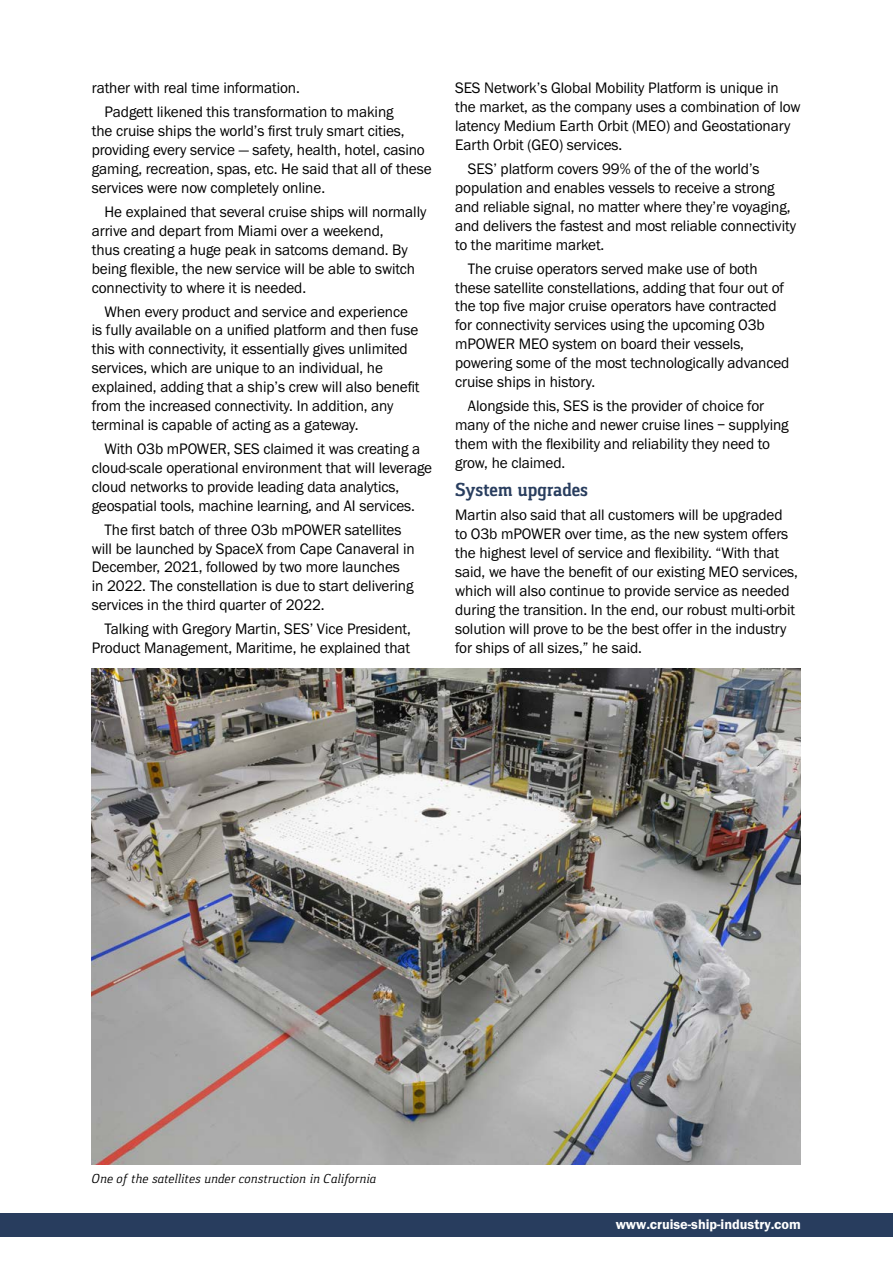
<style>
.page{position:relative;width:893px;height:1263px;background:#fff}
.page>*{position:absolute;margin:0;border:0;box-sizing:border-box;transform-origin:0 0}
.t1{font:700 19.5px "Gaspar";letter-spacing:-.005em;color:#283d5e}
.t2{font:15.75px/18.9px "Franklin Got ITC";letter-spacing:-.005em;color:#000}
.t3{font:600 14.25px "Franklin Got ITC";color:#fff}
.t4{font:italic 13.5px "Gaspar";color:#000}
</style>
<div class="page">
<div style="left:0;top:1213px;width:893px;height:23px;background:#283d5e"></div>
<img style="left:92px;top:668px;width:708px;height:496px">
<p class="t2" style="left:105px;top:76px;width:291px;line-height:24px;text-indent:-13px">rather with real time information.<br>Padgett likened this transformation to making</p>
<p class="t2" style="left:92px;top:122px;width:341px">the cruise ships the world’s first truly smart cities, providing every service — safety, health, hotel, casino gaming, recreation, spas, etc. He said that all of these services were now completely online.</p>
<p class="t2" style="left:92px;top:202px;width:336px;text-indent:13px">He explained that several cruise ships will normally arrive and depart from Miami over a weekend,<br>thus creating a huge peak in satcoms demand. By being flexible, the new service will be able to switch connectivity to where it is needed.</p>
<p class="t2" style="left:92px;top:302px;width:329px;text-indent:13px">When every product and service and experience is fully available on a unified platform and then fuse this with connectivity, it essentially gives unlimited services, which are unique to an individual, he explained, adding that a ship’s crew will also benefit from the increased connectivity. In addition, any terminal is capable of acting as a gateway.</p>
<p class="t2" style="left:92px;top:439px;width:342px;text-indent:13px">With O3b mPOWER, SES claimed it was creating a cloud-scale operational environment that will leverage cloud networks to provide leading data analytics, geospatial tools, machine learning, and AI services.</p>
<p class="t2" style="left:92px;top:520px;width:324px;text-indent:13px">The first batch of three O3b mPOWER satellites will be launched by SpaceX from Cape Canaveral in December, 2021, followed by two more launches in 2022. The constellation is due to start delivering services in the third quarter of 2022.</p>
<p class="t2" style="left:92px;top:620px;width:321px;text-align:right">Talking with Gregory Martin, SES’ Vice President,<br>Product Management, Maritime, he explained that</p>
<p class="t2" style="left:455px;top:79px;width:347px">SES Network’s Global Mobility Platform is unique in the market, as the company uses a combination of low latency Medium Earth Orbit (MEO) and Geostationary Earth Orbit (GEO) services.</p>
<p class="t2" style="left:455px;top:160px;width:342px;text-indent:13px">SES’ platform covers 99% of the of the world’s population and enables vessels to receive a strong and reliable signal, no matter where they’re voyaging, and delivers the fastest and most reliable connectivity to the maritime market.</p>
<p class="t2" style="left:455px;top:259px;width:336px;text-indent:13px">The cruise operators served make use of both these satellite constellations, adding that four out of the top five major cruise operators have contracted for connectivity services using the upcoming O3b mPOWER MEO system on board their vessels, powering some of the most technologically advanced cruise ships in history.</p>
<p class="t2" style="left:455px;top:397px;width:335px;text-indent:13px">Alongside this, SES is the provider of choice for many of the niche and newer cruise lines – supplying them with the flexibility and reliability they need to grow, he claimed.</p>
<p class="t1" style="left:455px;top:479px;width:134px">System upgrades</p>
<p class="t2" style="left:455px;top:506px;width:344px">Martin also said that all customers will be upgraded to O3b mPOWER over time, as the new system offers the highest level of service and flexibility. “With that said, we have the benefit of our existing MEO services, which will also continue to provide service as needed during the transition. In the end, our robust multi-orbit solution will prove to be the best offer in the industry for ships of all sizes,” he said.</p>
<p class="t4" style="left:92px;top:1171px;width:286px">One of the satellites under construction in California</p>
<p class="t3" style="left:616px;top:1216px;width:187px">www.cruise-ship-industry.com</p>
</div>
